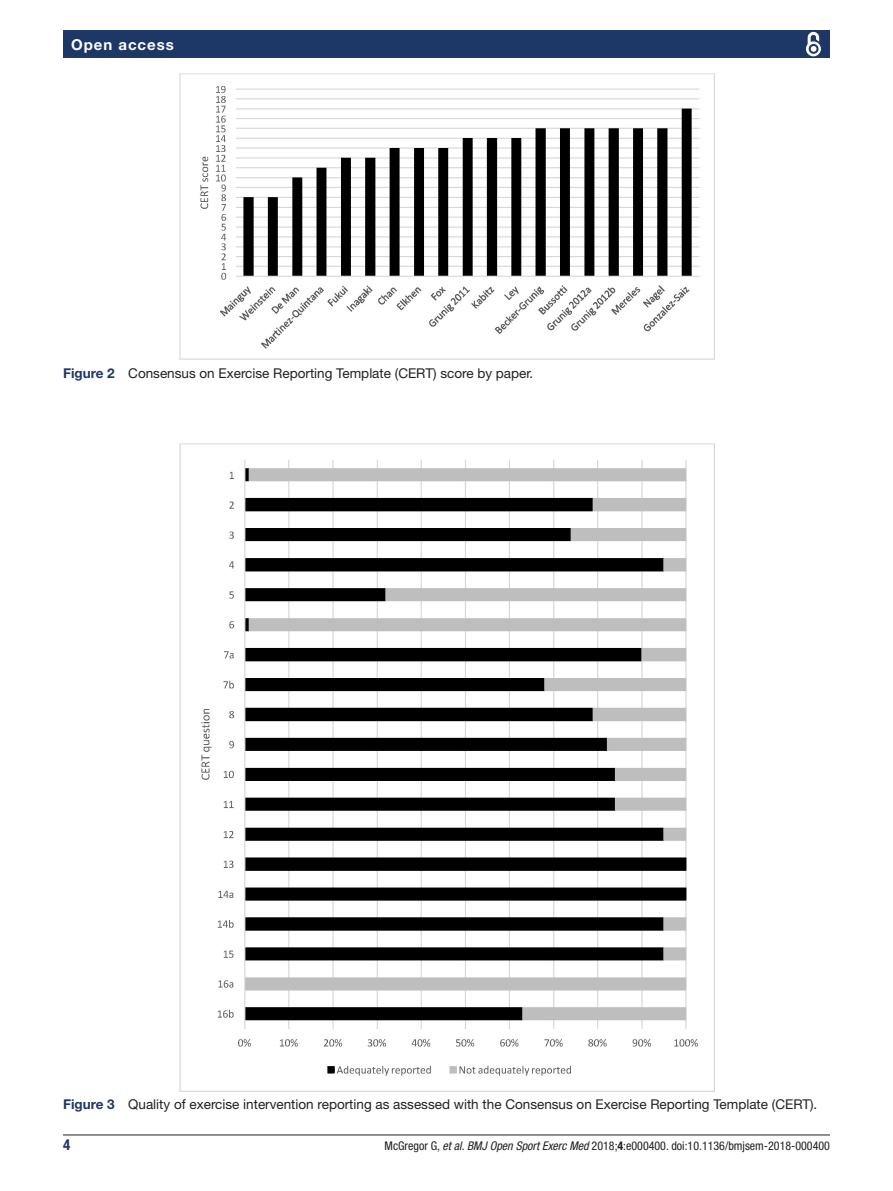
<style>
.page{position:relative;width:893px;height:1191px;background:#fff}
.page>*{position:absolute;margin:0;border:0;box-sizing:border-box;transform-origin:0 0}
.t1{font:700 15px "Helvetica Neue LT Std";letter-spacing:.065em;color:#fff}
.t2{font:700 condensed 15px "Helvetica Neue LT Std";color:#1d3766}
.t3{font:13.5px "Helvetica Neue LT Std";color:#231f20}
.t4{font:condensed 12px "Helvetica Neue LT Std";color:#231f20}
.s1{font-weight:700;color:#1d3766}
.s2{font-style:italic}
.s3{font-weight:700}
</style>
<div class="page">
<hr style="left:63px;top:1134px;width:767px;height:1px;background:#231f20">
<div style="left:63px;top:31px;width:767px;height:27px;background:#1d3766"></div>
<svg style="left:806px;top:31px;width:15px;height:26px"></svg>
<img style="left:179px;top:73px;width:536px;height:286px">
<img style="left:179px;top:443px;width:536px;height:648px">
<p class="t1" style="left:71px;top:35px;width:104px">Open access</p>
<p class="t3" style="left:63px;top:365px;width:472px"><span class="s1">Figure 2</span> Consensus on Exercise Reporting Template (CERT) score by paper.</p>
<p class="t3" style="left:63px;top:1096px;width:756px"><span class="s1">Figure 3</span> Quality of exercise intervention reporting as assessed with the Consensus on Exercise Reporting Template (CERT).</p>
<p class="t2" style="left:63px;top:1135px;width:9px">4</p>
<p class="t4" style="left:385px;top:1138px;width:447px">McGregor G, <span class="s2">et al</span>. <span class="s2">BMJ Open Sport Exerc Med</span> 2018;<span class="s3">4</span>:e000400. doi:10.1136/bmjsem-2018-000400</p>
</div>
